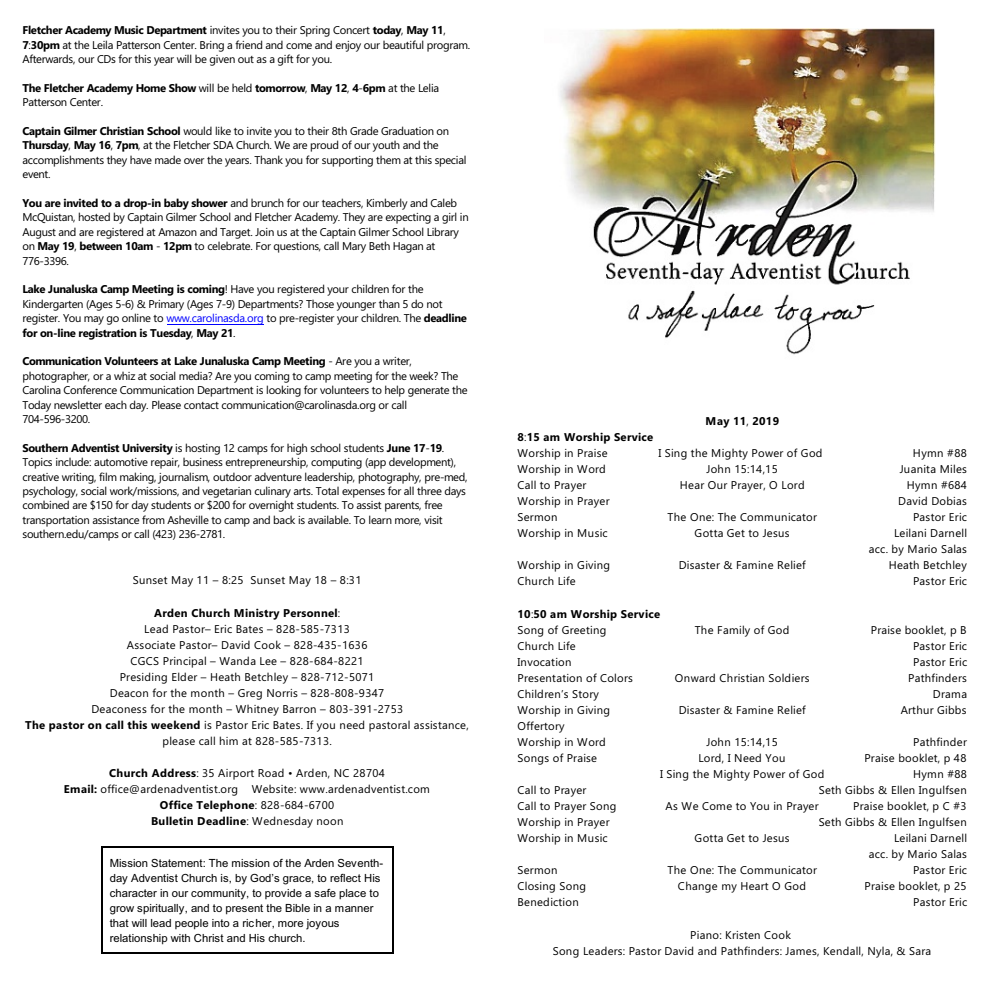
<style>
.page{position:relative;width:990px;height:990px;background:#fff}
.page>*{position:absolute;margin:0;border:0;box-sizing:border-box;transform-origin:0 0}
.t1{font:11.25px/14.4px "Ebrima";letter-spacing:-.015em;color:#000}
.t2{font:11.25px/16px "Ebrima";letter-spacing:.025em;color:#000;text-align:center}
.t3{font:italic 11.25px "Ebrima";letter-spacing:.025em;color:#000}
.t4{font:11.25px/15px "Arial Unicode MS";color:#000}
.t5{font:700 11.25px/14.4px "Ebrima";letter-spacing:-.03em;color:#000}
.t6{font:700 11.25px/16px "Ebrima";letter-spacing:.01em;color:#000}
.t7{font:11.25px "Ebrima";letter-spacing:.03em;color:#000}
.t8{font:11.25px/16px "Ebrima";letter-spacing:.02em;color:#000}
.s1{font-weight:700}
.s2{font-weight:400}
.s3{color:#00f}
</style>
<div class="page">
<hr style="left:101px;top:847px;width:1px;height:107px;background:#000">
<hr style="left:392px;top:847px;width:1px;height:107px;background:#000">
<hr style="left:101px;top:847px;width:292px;height:1px;background:#000">
<hr style="left:101px;top:953px;width:292px;height:1px;background:#000">
<hr style="left:167px;top:324px;width:97px;height:1px;background:#00f">
<img style="left:559px;top:28px;width:377px;height:327px">
<p class="t1" style="left:22px;top:24px;width:449px"><span class="s1">Fletcher Academy Music Department</span> invites you to their Spring Concert <span class="s1">today</span>, <span class="s1">May 11</span>,<br><span class="s1">7</span>:<span class="s1">30pm</span> at the Leila Patterson Center. Bring a friend and come and enjoy our beautiful program.<br>Afterwards, our CDs for this year will be given out as a gift for you.</p>
<p class="t5" style="left:22px;top:82px;width:418px">The Fletcher Academy Home Show <span class="s2">will be held</span> tomorrow<span class="s2">,</span> May 12<span class="s2">,</span> 4<span class="s2">-</span>6pm <span class="s2">at the Lelia<br>Patterson Center.</span></p>
<p class="t1" style="left:22px;top:125px;width:446px"><span class="s1">Captain Gilmer Christian School</span> would like to invite you to their 8th Grade Graduation on <span class="s1">Thursday</span>, <span class="s1">May 16</span>, <span class="s1">7pm</span>, at the Fletcher SDA Church. We are proud of our youth and the accomplishments they have made over the years. Thank you for supporting them at this special event.</p>
<p class="t1" style="left:22px;top:197px;width:448px"><span class="s1">You are invited to a drop-in baby shower</span> and brunch for our teachers, Kimberly and Caleb McQuistan, hosted by Captain Gilmer School and Fletcher Academy. They are expecting a girl in August and are registered at Amazon and Target. Join us at the Captain Gilmer School Library on <span class="s1">May 19</span>, <span class="s1">between 10am</span> - <span class="s1">12pm</span> to celebrate. For questions, call Mary Beth Hagan at 776-3396.</p>
<p class="t1" style="left:22px;top:283px;width:446px"><span class="s1">Lake Junaluska Camp Meeting is coming</span>! Have you registered your children for the Kindergarten (Ages 5-6) &amp; Primary (Ages 7-9) Departments? Those younger than 5 do not register. You may go online to <span class="s3">www.carolinasda.org</span> to pre-register your children. The <span class="s1">deadline for on-line registration is Tuesday</span>, <span class="s1">May 21</span>.</p>
<p class="t1" style="left:22px;top:355px;width:447px"><span class="s1">Communication Volunteers at Lake Junaluska Camp Meeting</span> - Are you a writer, photographer, or a whiz at social media? Are you coming to camp meeting for the week? The Carolina Conference Communication Department is looking for volunteers to help generate the Today newsletter each day. Please contact communication@carolinasda.org or call 704-596-3200.</p>
<p class="t1" style="left:22px;top:442px;width:447px"><span class="s1">Southern Adventist University</span> is hosting 12 camps for high school students <span class="s1">June 17</span>-<span class="s1">19</span>.<br>Topics include: automotive repair, business entrepreneurship, computing (app development), creative writing, film making, journalism, outdoor adventure leadership, photography, pre-med, psychology, social work/missions, and vegetarian culinary arts. Total expenses for all three days combined are $150 for day students or $200 for overnight students. To assist parents, free transportation assistance from Asheville to camp and back is available. To learn more, visit southern.edu/camps or call (423) 236-2781.</p>
<p class="t7" style="left:133px;top:576px;width:230px">Sunset May 11 – 8:25 Sunset May 18 – 8:31</p>
<p class="t2" style="left:25px;top:606px;width:445px"><span class="s1">Arden Church Ministry Personnel</span>:<br>Lead Pastor– Eric Bates – 828-585-7313<br>Associate Pastor– David Cook – 828-435-1636<br>CGCS Principal – Wanda Lee – 828-684-8221<br>Presiding Elder – Heath Betchley – 828-712-5071<br>Deacon for the month – Greg Norris – 828-808-9347<br>Deaconess for the month – Whitney Barron – 803-391-2753<br><span class="s1">The pastor on call this weekend</span> is Pastor Eric Bates. If you need pastoral assistance, please call him at 828-585-7313.</p>
<p class="t2" style="left:64px;top:766px;width:368px"><span class="s1">Church Address</span>: 35 Airport Road • Arden, NC 28704<br><span class="s1">Email:</span> office@ardenadventist.org Website: www.ardenadventist.com <span class="s1">Office Telephone</span>: 828-684-6700<br><span class="s1">Bulletin Deadline</span>: Wednesday noon</p>
<p class="t4" style="left:110px;top:857px;width:275px">Mission Statement: The mission of the Arden Seventh&shy;day Adventist Church is, by God’s grace, to reflect His character in our community, to provide a safe place to grow spiritually, and to present the Bible in a manner that will lead people into a richer, more joyous relationship with Christ and His church.</p>
<p class="t6" style="left:706px;top:414px;width:75px">May 11<span class="s2">,</span> 2019</p>
<p class="t6" style="left:518px;top:430px;width:137px">8<span class="s2">:</span>15 am Worship Service<br><span class="s2">Worship in Praise</span></p>
<p class="t3" style="left:658px;top:449px;width:166px">I Sing the Mighty Power of God</p>
<p class="t1" style="left:913px;top:447px;width:55px">Hymn #88</p>
<p class="t2" style="left:518px;top:462px;width:90px">Worship in Word</p>
<p class="t3" style="left:707px;top:465px;width:73px">John 15:14,15</p>
<p class="t8" style="left:900px;top:462px;width:69px">Juanita Miles</p>
<p class="t2" style="left:518px;top:478px;width:70px">Call to Prayer</p>
<p class="t3" style="left:680px;top:481px;width:126px">Hear Our Prayer, O Lord</p>
<p class="t1" style="left:907px;top:479px;width:62px">Hymn #684</p>
<p class="t2" style="left:518px;top:494px;width:94px">Worship in Prayer</p>
<p class="t2" style="left:898px;top:494px;width:70px">David Dobias</p>
<p class="t1" style="left:518px;top:511px;width:41px">Sermon</p>
<p class="t3" style="left:668px;top:513px;width:151px">The One: The Communicator</p>
<p class="t2" style="left:913px;top:510px;width:56px">Pastor Eric</p>
<p class="t7" style="left:518px;top:529px;width:92px">Worship in Music</p>
<p class="t3" style="left:695px;top:529px;width:97px">Gotta Get to Jesus</p>
<p class="t2" style="left:869px;top:526px;width:100px;text-align:right">Leilani Darnell<br>acc. by Mario Salas</p>
<p class="t2" style="left:518px;top:558px;width:94px">Worship in Giving</p>
<p class="t3" style="left:679px;top:561px;width:128px">Disaster &amp; Famine Relief</p>
<p class="t2" style="left:889px;top:558px;width:80px">Heath Betchley</p>
<p class="t2" style="left:518px;top:575px;width:60px">Church Life</p>
<p class="t2" style="left:913px;top:575px;width:56px">Pastor Eric</p>
<p class="t6" style="left:518px;top:607px;width:144px">10<span class="s2">:</span>50 am Worship Service<br><span class="s2">Song of Greeting</span></p>
<p class="t3" style="left:695px;top:625px;width:96px">The Family of God</p>
<p class="t2" style="left:871px;top:623px;width:97px">Praise booklet, p B</p>
<p class="t2" style="left:518px;top:639px;width:60px">Church Life</p>
<p class="t2" style="left:913px;top:639px;width:56px">Pastor Eric</p>
<p class="t8" style="left:518px;top:655px;width:55px">Invocation</p>
<p class="t2" style="left:913px;top:655px;width:56px">Pastor Eric</p>
<p class="t2" style="left:518px;top:671px;width:117px">Presentation of Colors</p>
<p class="t3" style="left:675px;top:674px;width:136px">Onward Christian Soldiers</p>
<p class="t2" style="left:908px;top:671px;width:60px">Pathfinders</p>
<p class="t2" style="left:518px;top:687px;width:83px">Children’s Story</p>
<p class="t1" style="left:933px;top:688px;width:36px">Drama</p>
<p class="t2" style="left:518px;top:703px;width:94px">Worship in Giving</p>
<p class="t3" style="left:679px;top:706px;width:128px">Disaster &amp; Famine Relief</p>
<p class="t2" style="left:901px;top:703px;width:67px">Arthur Gibbs</p>
<p class="t8" style="left:518px;top:719px;width:90px">Offertory<br>Worship in Word</p>
<p class="t3" style="left:707px;top:738px;width:73px">John 15:14,15</p>
<p class="t2" style="left:913px;top:735px;width:55px">Pathfinder</p>
<p class="t2" style="left:518px;top:751px;width:81px">Songs of Praise</p>
<p class="t3" style="left:698px;top:754px;width:88px">Lord, I Need You</p>
<p class="t2" style="left:864px;top:751px;width:104px">Praise booklet, p 48</p>
<p class="t3" style="left:660px;top:770px;width:166px">I Sing the Mighty Power of God</p>
<p class="t1" style="left:913px;top:768px;width:55px">Hymn #88</p>
<p class="t2" style="left:518px;top:783px;width:70px">Call to Prayer</p>
<p class="t2" style="left:819px;top:783px;width:149px">Seth Gibbs &amp; Ellen Ingulfsen</p>
<p class="t2" style="left:518px;top:799px;width:100px">Call to Prayer Song</p>
<p class="t3" style="left:666px;top:802px;width:155px">As We Come to You in Prayer</p>
<p class="t2" style="left:853px;top:799px;width:115px">Praise booklet, p C #3</p>
<p class="t2" style="left:518px;top:815px;width:94px">Worship in Prayer</p>
<p class="t2" style="left:819px;top:815px;width:149px">Seth Gibbs &amp; Ellen Ingulfsen</p>
<p class="t7" style="left:518px;top:834px;width:92px">Worship in Music</p>
<p class="t3" style="left:695px;top:834px;width:97px">Gotta Get to Jesus</p>
<p class="t2" style="left:869px;top:831px;width:100px;text-align:right">Leilani Darnell<br>acc. by Mario Salas</p>
<p class="t1" style="left:518px;top:864px;width:41px">Sermon</p>
<p class="t3" style="left:668px;top:866px;width:151px">The One: The Communicator</p>
<p class="t2" style="left:913px;top:863px;width:56px">Pastor Eric</p>
<p class="t2" style="left:518px;top:879px;width:70px">Closing Song</p>
<p class="t3" style="left:678px;top:882px;width:130px">Change my Heart O God</p>
<p class="t2" style="left:865px;top:879px;width:104px">Praise booklet, p 25</p>
<p class="t2" style="left:518px;top:896px;width:63px">Benediction</p>
<p class="t2" style="left:913px;top:896px;width:56px">Pastor Eric</p>
<p class="t2" style="left:553px;top:928px;width:380px">Piano: Kristen Cook<br>Song Leaders: Pastor David and Pathfinders: James, Kendall, Nyla, &amp; Sara</p>
</div>
